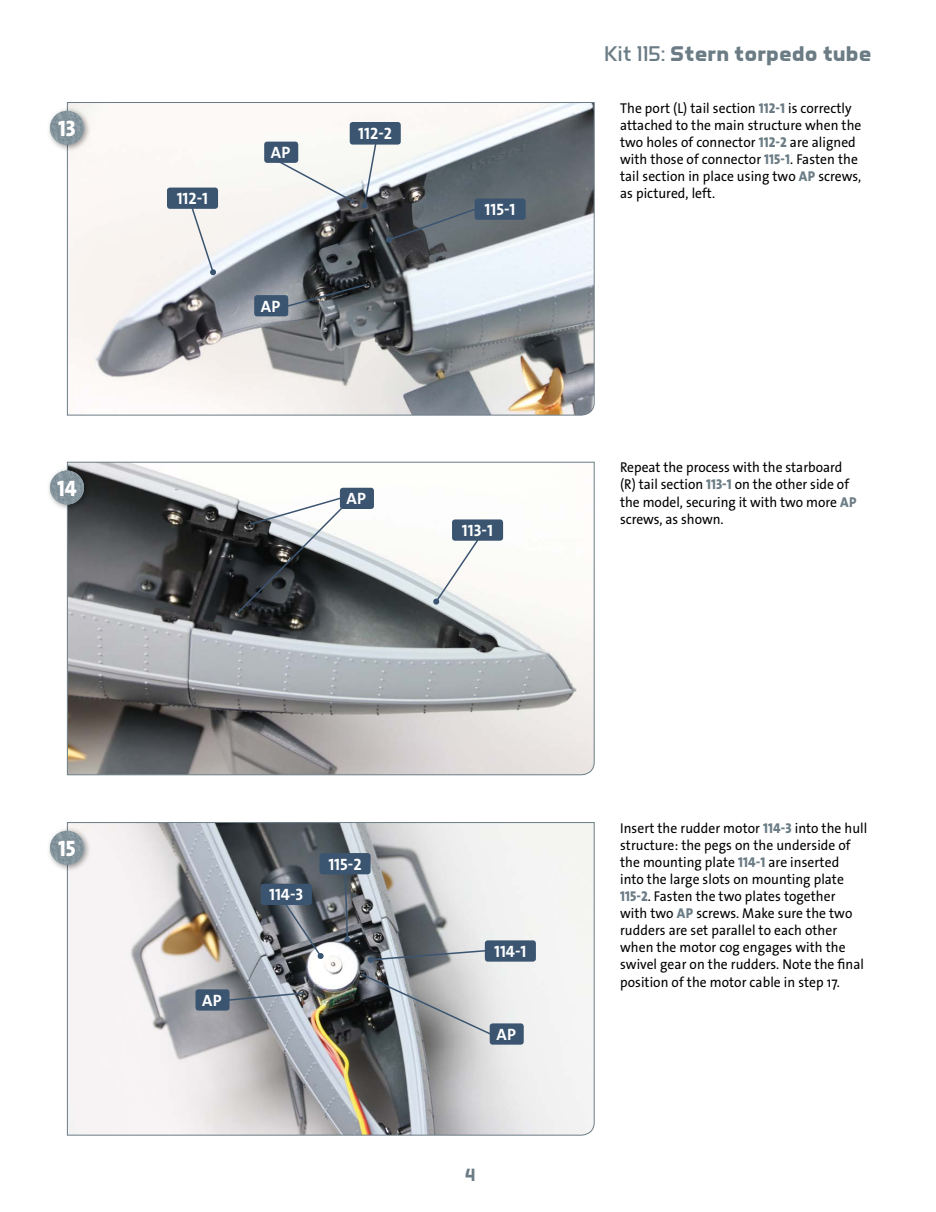
<style>
.page{position:relative;width:936px;height:1212px;background:#fff}
.page>*{position:absolute;margin:0;border:0;box-sizing:border-box;transform-origin:0 0}
.t1{font:800 22.5px "The Sans Os F";color:#fff;scale:.95 1}
.t2{font:700 21.6px "Aero Matics";color:#6b7c85;scale:1.11 1}
.t3{font:700 18px "Aero Matics";color:#6b7c85}
.t4{font:700 16.5px "The Sans Os F";color:#fff}
.t5{font:14.25px/17.1px "The Sans Os F";letter-spacing:.005em;color:#000;scale:.95 1}
.s1{font-weight:400}
.s2{font-weight:800;color:#6b7c85}
</style>
<div class="page">
<svg style="left:67px;top:102px;width:528px;height:314px"></svg>
<div style="left:46px;top:107px;width:45px;height:45px;background:#000;opacity:.4"></div>
<img style="left:50px;top:111px;width:34px;height:34px;border-radius:17px">
<svg style="left:186px;top:209px;width:30px;height:67px"></svg>
<div style="left:167px;top:188px;width:51px;height:21px;background:#3b5571;border-radius:3px"></div>
<svg style="left:385px;top:203px;width:104px;height:40px;background:#535b61"></svg>
<div style="left:474px;top:198px;width:51px;height:22px;background:#3b5571;border-radius:3px"></div>
<div style="left:264px;top:142px;width:34px;height:21px;background:#3b5571;border-radius:3px"></div>
<svg style="left:67px;top:461px;width:528px;height:314px"></svg>
<div style="left:46px;top:466px;width:45px;height:46px;background:#000;opacity:.4"></div>
<img style="left:50px;top:470px;width:34px;height:34px;border-radius:17px">
<svg style="left:67px;top:822px;width:528px;height:314px"></svg>
<div style="left:46px;top:826px;width:45px;height:46px;background:#000;opacity:.4"></div>
<img style="left:50px;top:831px;width:34px;height:34px;border-radius:17px">
<svg style="left:279px;top:896px;width:45px;height:63px;background:#636870"></svg>
<div style="left:261px;top:884px;width:51px;height:21px;background:#3b5571;border-radius:3px"></div>
<svg style="left:363px;top:145px;width:16px;height:62px"></svg>
<div style="left:361px;top:202px;width:7px;height:7px;background:#3b5571;border-radius:50%"></div>
<div style="left:350px;top:122px;width:51px;height:23px;background:#3b5571;border-radius:3px"></div>
<div style="left:254px;top:295px;width:34px;height:21px;background:#3b5571;border-radius:3px"></div>
<svg style="left:271px;top:157px;width:85px;height:47px"></svg>
<svg style="left:277px;top:283px;width:91px;height:27px;background:#565d63"></svg>
<svg style="left:433px;top:532px;width:50px;height:73px"></svg>
<div style="left:452px;top:519px;width:51px;height:22px;background:#3b5571;border-radius:3px"></div>
<svg style="left:236px;top:494px;width:117px;height:121px"></svg>
<div style="left:340px;top:488px;width:34px;height:21px;background:#3b5571;border-radius:3px"></div>
<svg style="left:369px;top:947px;width:117px;height:14px;background:#899096"></svg>
<div style="left:367px;top:957px;width:7px;height:6px;background:#3b5571;border-radius:50%"></div>
<div style="left:485px;top:940px;width:51px;height:21px;background:#3b5571;border-radius:3px"></div>
<svg style="left:360px;top:972px;width:145px;height:70px;background:#9ea1a3"></svg>
<div style="left:489px;top:1023px;width:34px;height:22px;background:#3b5571;border-radius:3px"></div>
<svg style="left:229px;top:991px;width:76px;height:12px"></svg>
<div style="left:195px;top:989px;width:34px;height:21px;background:#3b5571;border-radius:3px"></div>
<svg style="left:343px;top:874px;width:7px;height:68px"></svg>
<div style="left:319px;top:853px;width:51px;height:21px;background:#3b5571;border-radius:3px"></div>
<h1 class="t1" style="left:58px;top:114px;width:20px">13</h1>
<h1 class="t1" style="left:57px;top:474px;width:22px">14</h1>
<p class="t4" style="left:177px;top:188px;width:33px">112-1</p>
<p class="t4" style="left:271px;top:142px;width:21px">AP</p>
<p class="t4" style="left:261px;top:296px;width:21px">AP</p>
<p class="t4" style="left:358px;top:123px;width:35px">112-2</p>
<p class="t4" style="left:484px;top:199px;width:32px">115-1</p>
<p class="t4" style="left:346px;top:488px;width:21px">AP</p>
<p class="t4" style="left:462px;top:520px;width:33px">113-1</p>
<h2 class="t2" style="left:604px;top:41px;width:242px"><span class="s1">Kit 115:</span> Stern torpedo tube</h2>
<p class="t5" style="left:620px;top:99px;width:255px">The port (L) tail section <span class="s2">112-1</span> is correctly attached to the main structure when the two holes of connector <span class="s2">112-2</span> are aligned with those of connector <span class="s2">115-1</span>. Fasten the tail section in place using two <span class="s2">AP</span> screws, as pictured, left.</p>
<p class="t5" style="left:620px;top:459px;width:250px">Repeat the process with the starboard (R) tail section <span class="s2">113-1</span> on the other side of the model, securing it with two more <span class="s2">AP </span>screws, as shown.</p>
<h1 class="t1" style="left:58px;top:834px;width:20px">15</h1>
<p class="t4" style="left:202px;top:990px;width:21px">AP</p>
<p class="t4" style="left:269px;top:884px;width:36px">114-3</p>
<p class="t4" style="left:328px;top:853px;width:35px">115-2</p>
<p class="t4" style="left:494px;top:941px;width:34px">114-1</p>
<p class="t4" style="left:496px;top:1024px;width:21px">AP</p>
<p class="t3" style="left:465px;top:1164px;width:12px">4</p>
<p class="t5" style="left:620px;top:819px;width:262px">Insert the rudder motor <span class="s2">114-3</span> into the hull structure: the pegs on the underside of the mounting plate <span class="s2">114-1</span> are inserted<br>into the large slots on mounting plate <span class="s2">115-2</span>. Fasten the two plates together<br>with two <span class="s2">AP</span> screws. Make sure the two rudders are set parallel to each other when the motor cog engages with the swivel gear on the rudders. Note the final position of the motor cable in step 17.</p>
</div>
